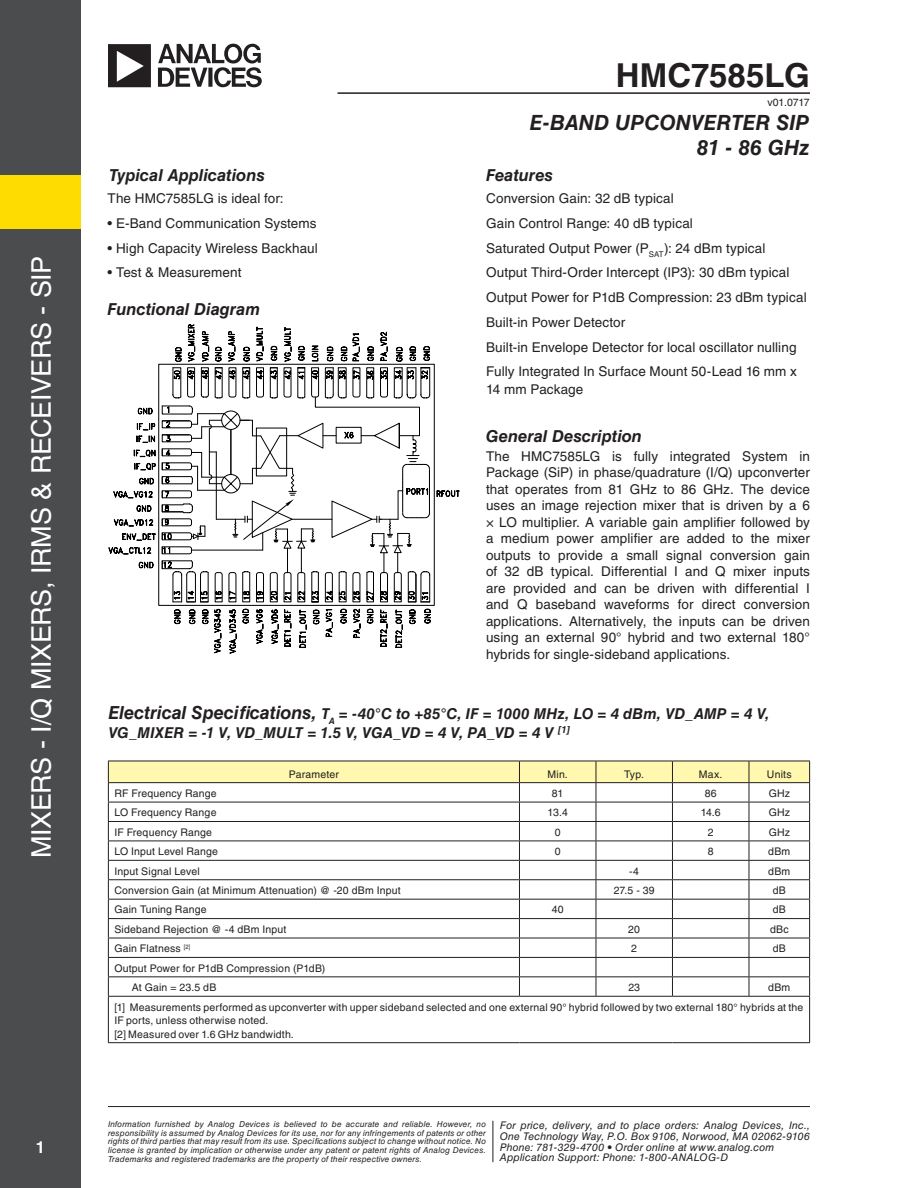
<style>
.page{position:relative;width:918px;height:1188px;background:#fff}
.page>*{position:absolute;margin:0;border:0;box-sizing:border-box;transform-origin:0 0}
.t1{font:700 33px "Helvetica LT Std";color:#231f20}
.t2{font:27px "Helvetica LT Std";letter-spacing:-.015em;color:#fff}
.t3{font:italic 700 21px/25.2px "Helvetica LT Std";letter-spacing:-.005em;color:#231f20;text-align:right}
.t4{font:italic 700 16.5px "Helvetica LT Std";color:#231f20}
.t5{font:700 16.5px "Helvetica LT Std";color:#fff}
.t6{font:italic 700 15px "Helvetica LT Std";letter-spacing:.005em;color:#231f20}
.Body_Copy{font:13.5px/16.5px "Helvetica LT Std";letter-spacing:.01em;color:#231f20}
.t7{font:10.5px/13.5px "Helvetica LT Std";letter-spacing:.015em;color:#231f20}
.t8{font:italic 10.5px/10.9px "Helvetica LT Std";letter-spacing:.015em;color:#231f20}
.t9{font:italic 8.25px/8.7px "Helvetica LT Std";letter-spacing:.02em;color:#231f20;text-align:justify}
.s1{font-size:18px}
</style>
<div class="page">
<hr style="left:108px;top:1106px;width:702px;height:1px;background:#231f20">
<hr style="left:338px;top:92px;width:472px;height:2px;background:#231f20">
<div style="left:0;top:0;width:81px;height:1188px;background:#4b4c4d"></div>
<div style="left:0;top:175px;width:81px;height:54px;background:#ffdc01"></div>
<svg style="left:108px;top:44px;width:154px;height:43px"></svg>
<hr style="left:493px;top:1121px;width:1px;height:41px;background:#231f20">
<hr style="left:108px;top:996px;width:411px;height:1px;background:#231f20">
<hr style="left:108px;top:997px;width:1px;height:45px;background:#231f20">
<hr style="left:519px;top:996px;width:77px;height:1px;background:#231f20">
<hr style="left:596px;top:996px;width:76px;height:1px;background:#231f20">
<hr style="left:672px;top:996px;width:77px;height:1px;background:#231f20">
<hr style="left:749px;top:996px;width:61px;height:1px;background:#231f20">
<hr style="left:809px;top:997px;width:1px;height:45px;background:#231f20">
<hr style="left:108px;top:1042px;width:411px;height:1px;background:#231f20">
<hr style="left:519px;top:1042px;width:77px;height:1px;background:#231f20">
<hr style="left:596px;top:1042px;width:76px;height:1px;background:#231f20">
<hr style="left:672px;top:1042px;width:77px;height:1px;background:#231f20">
<hr style="left:749px;top:1042px;width:61px;height:1px;background:#231f20">
<svg style="left:108px;top:761px;width:702px;height:235px"></svg>
<hr style="left:108px;top:782px;width:411px;height:1px;background:#231f20">
<hr style="left:519px;top:782px;width:77px;height:1px;background:#231f20">
<hr style="left:596px;top:782px;width:76px;height:1px;background:#231f20">
<hr style="left:672px;top:782px;width:77px;height:1px;background:#231f20">
<hr style="left:749px;top:782px;width:61px;height:1px;background:#231f20">
<div style="left:159px;top:364px;width:276px;height:242px;border:1px solid #000"></div>
<svg style="left:353px;top:609px;width:8px;height:29px"></svg>
<svg style="left:108px;top:533px;width:48px;height:22px"></svg>
<svg style="left:134px;top:463px;width:22px;height:7px"></svg>
<svg style="left:134px;top:450px;width:22px;height:7px"></svg>
<svg style="left:136px;top:423px;width:19px;height:20px"></svg>
<svg style="left:256px;top:609px;width:8px;height:35px"></svg>
<svg style="left:114px;top:519px;width:39px;height:8px"></svg>
<svg style="left:299px;top:610px;width:8px;height:38px"></svg>
<svg style="left:271px;top:609px;width:21px;height:38px"></svg>
<svg style="left:395px;top:610px;width:8px;height:38px"></svg>
<svg style="left:380px;top:610px;width:8px;height:37px"></svg>
<svg style="left:437px;top:490px;width:23px;height:7px"></svg>
<svg style="left:138px;top:408px;width:15px;height:7px"></svg>
<svg style="left:113px;top:478px;width:41px;height:20px"></svg>
<svg style="left:137px;top:505px;width:14px;height:7px"></svg>
<svg style="left:139px;top:562px;width:15px;height:6px"></svg>
<svg style="left:174px;top:609px;width:7px;height:15px"></svg>
<svg style="left:189px;top:609px;width:7px;height:15px"></svg>
<svg style="left:202px;top:609px;width:20px;height:44px"></svg>
<svg style="left:229px;top:609px;width:20px;height:45px"></svg>
<svg style="left:313px;top:609px;width:20px;height:28px"></svg>
<svg style="left:340px;top:609px;width:7px;height:15px"></svg>
<svg style="left:367px;top:609px;width:7px;height:15px"></svg>
<svg style="left:409px;top:609px;width:7px;height:15px"></svg>
<svg style="left:424px;top:609px;width:7px;height:15px"></svg>
<svg style="left:162px;top:324px;width:268px;height:279px"></svg>
<h2 class="t2" style="left:26px;top:858px;width:604px;rotate:-90deg">MIXERS - I/Q MIXERS, IRMS &amp; RECEIVERS - SIP</h2>
<p class="t5" style="left:36px;top:1138px;width:11px">1</p>
<p class="t4" style="left:109px;top:165px;width:157px">Typical Applications</p>
<p class="Body_Copy" style="left:108px;top:190px;width:178px">The HMC7585LG is ideal for:</p>
<p class="Body_Copy" style="left:108px;top:215px;width:211px">• E-Band Communication Systems</p>
<p class="Body_Copy" style="left:108px;top:240px;width:212px">• High Capacity Wireless Backhaul</p>
<p class="Body_Copy" style="left:108px;top:264px;width:135px">• Test &amp; Measurement</p>
<p class="t4" style="left:108px;top:299px;width:154px">Functional Diagram</p>
<h1 class="t1" style="left:616px;top:56px;width:195px">HMC7585LG</h1>
<p class="t7" style="left:767px;top:96px;width:44px">v01.0717</p>
<h3 class="t3" style="left:530px;top:110px;width:281px">E-BAND UPCONVERTER SIP<br>81 - 86 GHz</h3>
<p class="t4" style="left:486px;top:165px;width:68px">Features</p>
<p class="Body_Copy" style="left:486px;top:190px;width:189px">Conversion Gain: 32 dB typical</p>
<p class="Body_Copy" style="left:486px;top:215px;width:208px">Gain Control Range: 40 dB typical</p>
<p class="Body_Copy" style="left:486px;top:240px;width:281px">Saturated Output Power (P<sub>SAT</sub>): 24 dBm typical</p>
<p class="Body_Copy" style="left:486px;top:264px;width:305px">Output Third-Order Intercept (IP3): 30 dBm typical</p>
<p class="Body_Copy" style="left:486px;top:289px;width:322px">Output Power for P1dB Compression: 23 dBm typical</p>
<p class="Body_Copy" style="left:486px;top:314px;width:141px">Built-in Power Detector</p>
<p class="Body_Copy" style="left:486px;top:339px;width:312px">Built-in Envelope Detector for local oscillator nulling</p>
<p class="Body_Copy" style="left:486px;top:363px;width:312px;line-height:18px">Fully Integrated In Surface Mount 50-Lead 16 mm x<br>14 mm Package</p>
<p class="t4" style="left:486px;top:426px;width:158px">General Description</p>
<p class="Body_Copy" style="left:486px;top:448px;width:326px;text-align:justify">The HMC7585LG is fully integrated System in Package (SiP) in phase/quadrature (I/Q) upconverter that operates from 81 GHz to 86 GHz. The device uses an image rejection mixer that is driven by a 6 × LO multiplier. A variable gain amplifier followed by a medium power amplifier are added to the mixer outputs to provide a small signal conversion gain of 32 dB typical. Differential I and Q mixer inputs are provided and can be driven with differential I and Q baseband waveforms for direct conversion applications. Alternatively, the inputs can be driven using an external 90° hybrid and two external 180° hybrids for single-sideband applications.</p>
<p class="t6" style="left:108px;top:704px;width:662px"><span class="s1">Electrical Specifications,</span> T<sub>A</sub> = -40°C to +85°C, IF = 1000 MHz, LO = 4 dBm, VD_AMP = 4 V,</p>
<p class="t6" style="left:108px;top:724px;width:463px">VG_MIXER = -1 V, VD_MULT = 1.5 V, VGA_VD = 4 V, PA_VD = 4 V <sup>[1]</sup></p>
<p class="t7" style="left:289px;top:767px;width:51px">Parameter</p>
<p class="t7" style="left:548px;top:767px;width:22px">Min.</p>
<p class="t7" style="left:624px;top:767px;width:21px">Typ.</p>
<p class="t7" style="left:699px;top:767px;width:25px">Max.</p>
<p class="t7" style="left:767px;top:767px;width:26px">Units</p>
<p class="t7" style="left:114px;top:786px;width:104px">RF Frequency Range</p>
<p class="t7" style="left:552px;top:786px;width:13px">81</p>
<p class="t7" style="left:705px;top:786px;width:13px">86</p>
<p class="t7" style="left:769px;top:786px;width:23px">GHz</p>
<p class="t7" style="left:114px;top:806px;width:104px">LO Frequency Range</p>
<p class="t7" style="left:548px;top:806px;width:22px">13.4</p>
<p class="t7" style="left:701px;top:806px;width:22px">14.6</p>
<p class="t7" style="left:769px;top:806px;width:23px">GHz</p>
<p class="t7" style="left:114px;top:825px;width:99px">IF Frequency Range</p>
<p class="t7" style="left:555px;top:825px;width:7px">0</p>
<p class="t7" style="left:708px;top:825px;width:7px">2</p>
<p class="t7" style="left:769px;top:825px;width:23px">GHz</p>
<p class="t7" style="left:114px;top:845px;width:105px">LO Input Level Range</p>
<p class="t7" style="left:555px;top:845px;width:7px">0</p>
<p class="t7" style="left:708px;top:845px;width:7px">8</p>
<p class="t7" style="left:768px;top:845px;width:24px">dBm</p>
<p class="t7" style="left:114px;top:864px;width:87px">Input Signal Level</p>
<p class="t7" style="left:629px;top:864px;width:11px">-4</p>
<p class="t7" style="left:768px;top:864px;width:24px">dBm</p>
<p class="t7" style="left:114px;top:884px;width:288px">Conversion Gain (at Minimum Attenuation) @ -20 dBm Input</p>
<p class="t7" style="left:614px;top:884px;width:43px">27.5 - 39</p>
<p class="t7" style="left:773px;top:884px;width:15px">dB</p>
<p class="t7" style="left:114px;top:903px;width:94px">Gain Tuning Range</p>
<p class="t7" style="left:552px;top:903px;width:13px">40</p>
<p class="t7" style="left:773px;top:903px;width:15px">dB</p>
<p class="t7" style="left:114px;top:922px;width:174px">Sideband Rejection @ -4 dBm Input</p>
<p class="t7" style="left:628px;top:922px;width:13px">20</p>
<p class="t7" style="left:770px;top:922px;width:20px">dBc</p>
<p class="t7" style="left:114px;top:942px;width:78px">Gain Flatness <sup>[2]</sup></p>
<p class="t7" style="left:631px;top:942px;width:7px">2</p>
<p class="t7" style="left:773px;top:942px;width:15px">dB</p>
<p class="t7" style="left:114px;top:961px;width:213px">Output Power for P1dB Compression (P1dB)</p>
<p class="t7" style="left:132px;top:981px;width:86px">At Gain = 23.5 dB</p>
<p class="t7" style="left:628px;top:981px;width:13px">23</p>
<p class="t7" style="left:768px;top:981px;width:24px">dBm</p>
<p class="t7" style="left:114px;top:1000px;width:691px">[1] Measurements performed as upconverter with upper sideband selected and one external 90° hybrid followed by two external 180° hybrids at the<br>IF ports, unless otherwise noted.</p>
<p class="t7" style="left:114px;top:1027px;width:181px">[2] Measured over 1.6 GHz bandwidth.</p>
<p class="t9" style="left:108px;top:1120px;width:380px">Information furnished by Analog Devices is believed to be accurate and reliable. However, no responsibility is assumed by Analog Devices for its use, nor for any infringements of patents or other rights of third parties that may result from its use. Specifications subject to change without notice. No license is granted by implication or otherwise under any patent or patent rights of Analog Devices.<br>Trademarks and registered trademarks are the property of their respective owners.</p>
<p class="t8" style="left:500px;top:1119px;width:312px">For price, delivery, and to place orders: Analog Devices, Inc., One Technology Way, P.O. Box 9106, Norwood, MA 02062-9106<br>Phone: 781-329-4700 • Order online at www.analog.com Application Support: Phone: 1-800-ANALOG-D</p>
</div>
